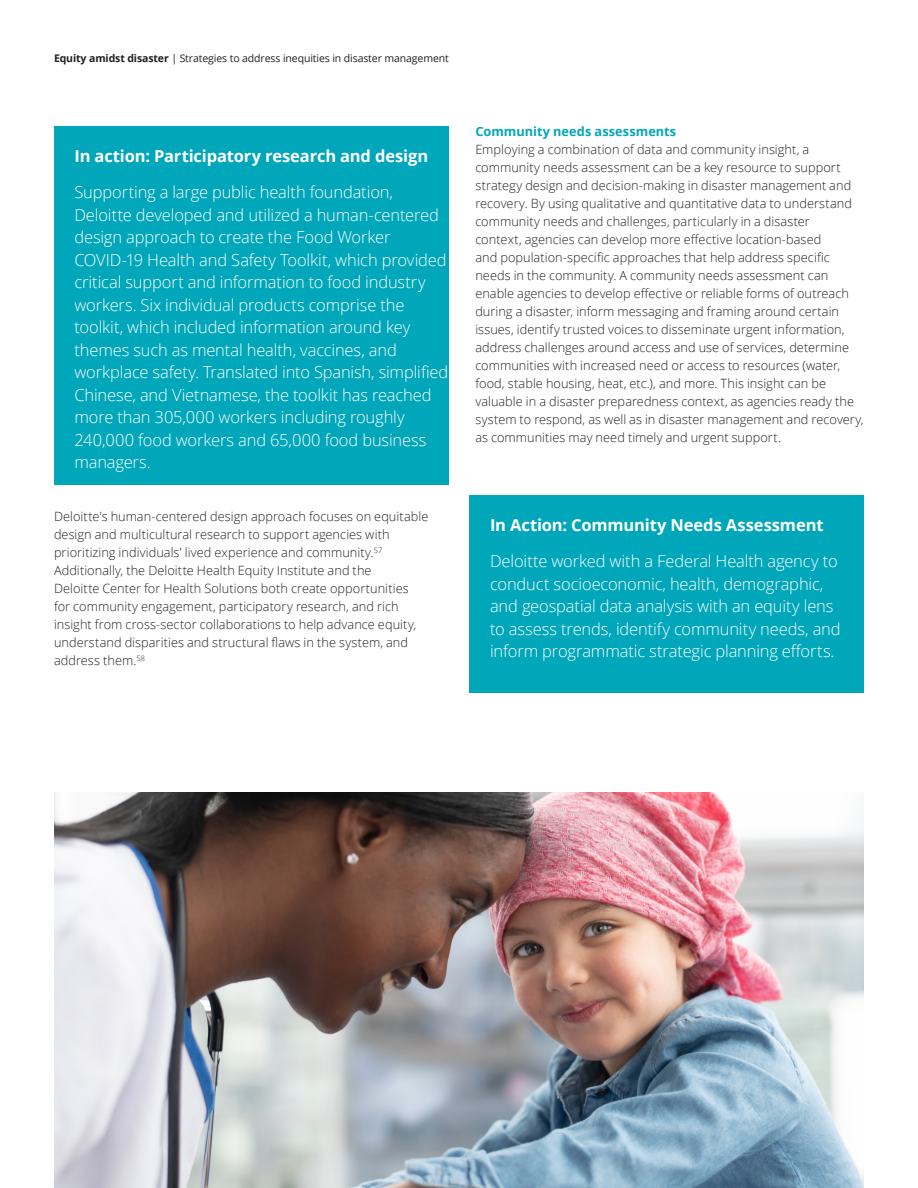
<style>
.page{position:relative;width:918px;height:1188px;background:#fff}
.page>*{position:absolute;margin:0;border:0;box-sizing:border-box;transform-origin:0 0}
.Body_copy__8_5_12pt{font:300 16.5px/22.5px "Open Sans";letter-spacing:-.01em;color:#fff}
.Body_copy__8_5_12pt-2{font:700 16.5px "Open Sans";letter-spacing:-.01em;color:#fff}
.Body_copy__8_5_12pt-3{font:300 12.75px/18px "Open Sans";letter-spacing:.005em;color:#231f20}
.Subhead_A__8_5_12pt{font:700 12.75px "Open Sans";letter-spacing:.005em;color:#00a6b9}
.t1{font:10.5px "Open Sans";letter-spacing:-.01em;color:#231f20}
.s1{font-weight:700}
</style>
<div class="page">
<div style="left:470px;top:495px;width:394px;height:198px;background:#00a6b9"></div>
<img style="left:54px;top:792px;width:810px;height:396px">
<div style="left:54px;top:126px;width:394px;height:359px;background:#00a6b9"></div>
<p class="t1" style="left:54px;top:51px;width:396px"><span class="s1">Equity amidst disaster</span> | Strategies to address inequities in disaster management</p>
<p class="Body_copy__8_5_12pt-2" style="left:74px;top:145px;width:355px">In action: Participatory research and design</p>
<p class="Body_copy__8_5_12pt" style="left:74px;top:181px;width:375px">Supporting a large public health foundation, Deloitte developed and utilized a human-centered design approach to create the Food Worker COVID-19 Health and Safety Toolkit, which provided critical support and information to food industry workers. Six individual products comprise the toolkit, which included information around key themes such as mental health, vaccines, and workplace safety. Translated into Spanish, simplified Chinese, and Vietnamese, the toolkit has reached more than 305,000 workers including roughly 240,000 food workers and 65,000 food business managers.</p>
<p class="Body_copy__8_5_12pt-3" style="left:54px;top:507px;width:376px">Deloitte’s human-centered design approach focuses on equitable design and multicultural research to support agencies with prioritizing individuals’ lived experience and community.<sup>57<br></sup>Additionally, the Deloitte Health Equity Institute and the<br>Deloitte Center for Health Solutions both create opportunities<br>for community engagement, participatory research, and rich insight from cross-sector collaborations to help advance equity, understand disparities and structural flaws in the system, and address them.<sup>58</sup></p>
<p class="Subhead_A__8_5_12pt" style="left:475px;top:122px;width:202px">Community needs assessments</p>
<p class="Body_copy__8_5_12pt-3" style="left:475px;top:140px;width:390px">Employing a combination of data and community insight, a community needs assessment can be a key resource to support strategy design and decision-making in disaster management and recovery. By using qualitative and quantitative data to understand community needs and challenges, particularly in a disaster<br>context, agencies can develop more effective location-based<br>and population-specific approaches that help address specific needs in the community. A community needs assessment can enable agencies to develop effective or reliable forms of outreach during a disaster, inform messaging and framing around certain issues, identify trusted voices to disseminate urgent information, address challenges around access and use of services, determine communities with increased need or access to resources (water, food, stable housing, heat, etc.), and more. This insight can be valuable in a disaster preparedness context, as agencies ready the system to respond, as well as in disaster management and recovery, as communities may need timely and urgent support.</p>
<p class="Body_copy__8_5_12pt-2" style="left:490px;top:514px;width:335px">In Action: Community Needs Assessment</p>
<p class="Body_copy__8_5_12pt" style="left:490px;top:550px;width:352px">Deloitte worked with a Federal Health agency to conduct socioeconomic, health, demographic, and geospatial data analysis with an equity lens to assess trends, identify community needs, and inform programmatic strategic planning efforts.</p>
</div>
